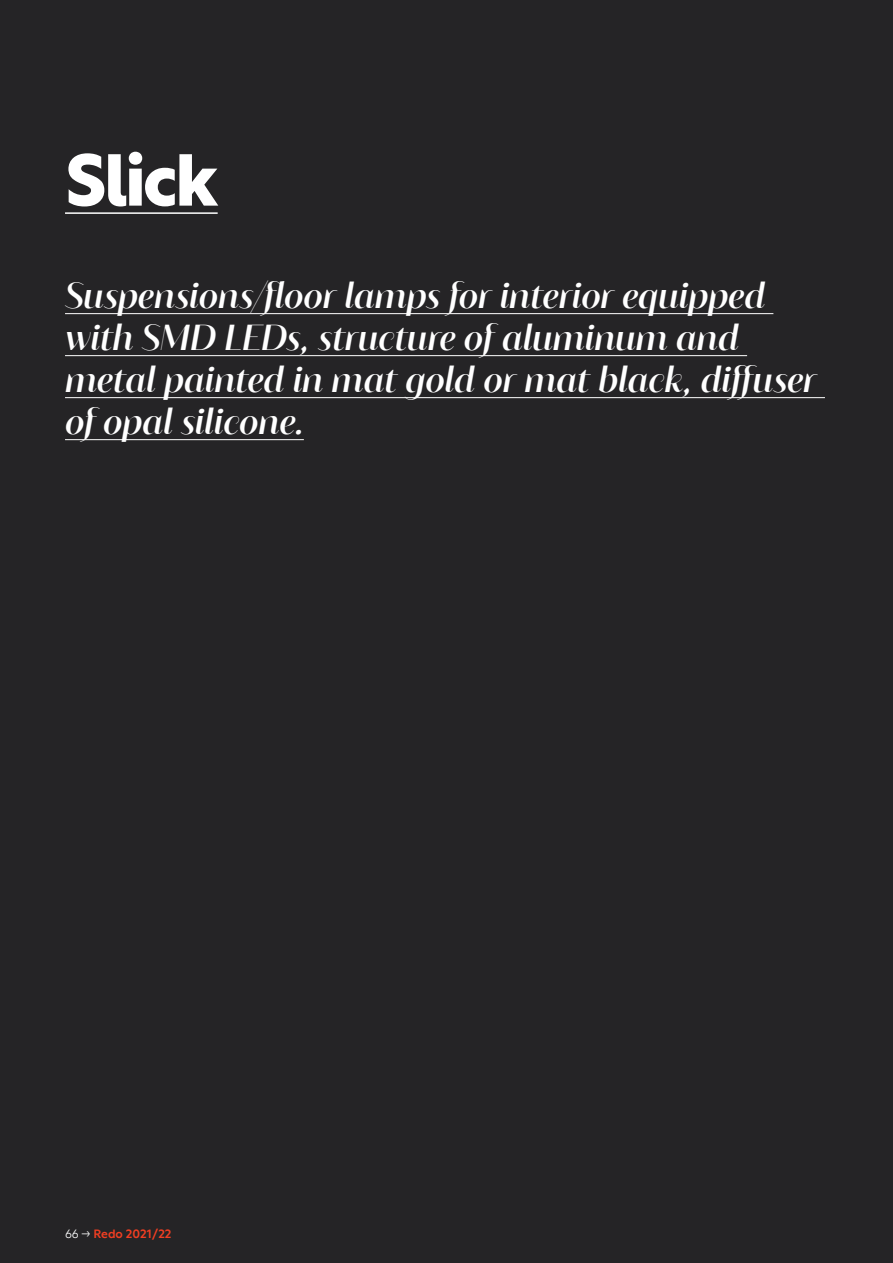
<style>
.page{position:relative;width:893px;height:1263px;background:#252426}
.page>*{position:absolute;margin:0;border:0;box-sizing:border-box;transform-origin:0 0}
.t1{font:700 72px "Rustica";letter-spacing:-.04em;color:#fff}
.t2{font:italic 36px/42px "Blacker Sans Display";color:#fff}
.t3{font:500 12px "Rustica";color:#ef3e22}
.s1{font-weight:300;color:#fff}
</style>
<div class="page">
<hr style="left:65px;top:212px;width:153px;height:2px;background:#fff">
<hr style="left:65px;top:313px;width:708px;height:1px;background:#fff">
<hr style="left:65px;top:355px;width:682px;height:1px;background:#fff">
<hr style="left:65px;top:397px;width:760px;height:1px;background:#fff">
<hr style="left:65px;top:439px;width:239px;height:1px;background:#fff">
<h1 class="t1" style="left:65px;top:118px;width:154px">Slick</h1>
<p class="t2" style="left:65px;top:274px;width:753px">Suspensions/floor lamps for interior equipped with SMD LEDs, structure of aluminum and metal painted in mat gold or mat black, diffuser of opal silicone.</p>
<p class="t3" style="left:65px;top:1223px;width:108px"><span class="s1">66 →</span> Redo 2021/22</p>
</div>
